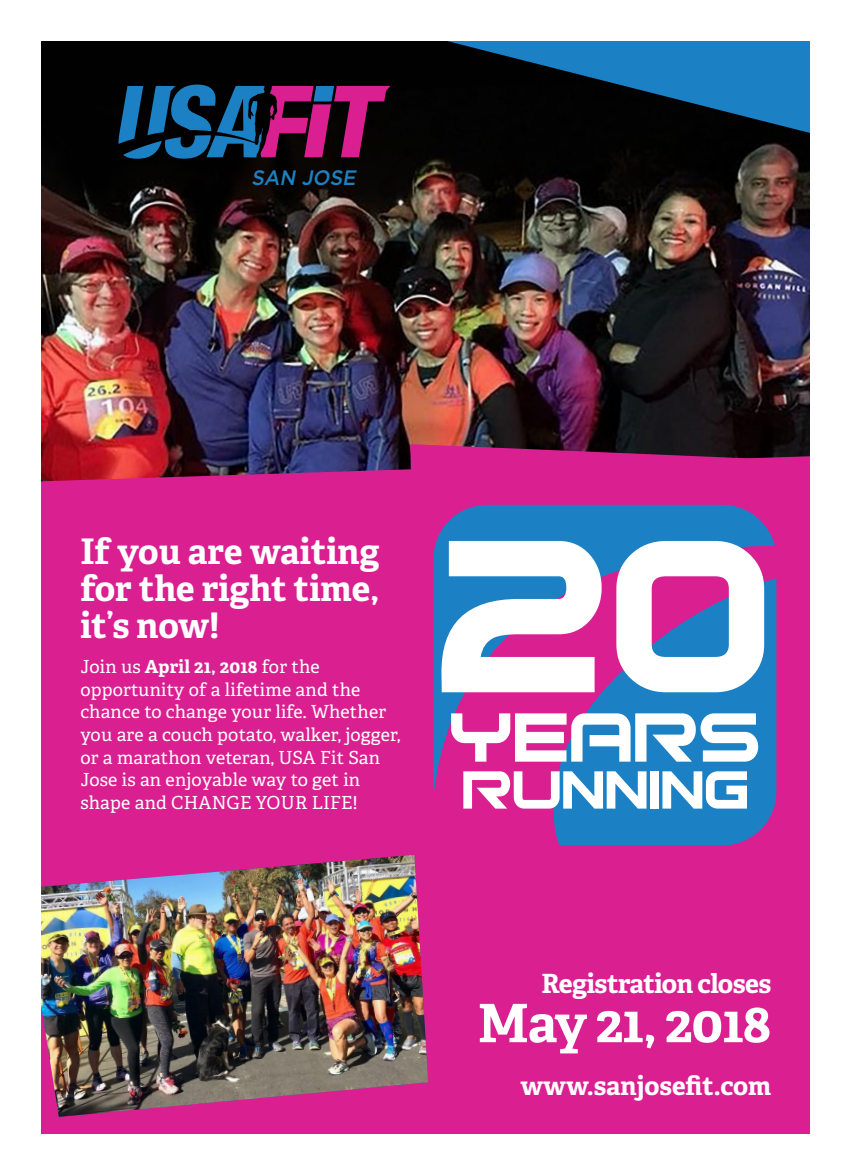
<style>
.page{position:relative;width:851px;height:1175px;background:#fff}
.page>*{position:absolute;margin:0;border:0;box-sizing:border-box;transform-origin:0 0}
.t1{font:700 52.88px "Adelle PE";letter-spacing:-.02em;color:#fff}
.t2{font:700 35.32px/37.1px "Adelle PE";color:#fff;text-align:justify}
.t3{font:700 26.55px "Adelle PE";letter-spacing:-.025em;color:#fff}
.t4{font:700 25.88px "Adelle PE";color:#fff}
.t5{font:italic 500 20.93px "Gotham";color:#1b81c4;scale:.96 1}
.Body_Text{font:18px/22.5px "Adelle PE";letter-spacing:.01em;color:#fff}
.s1{font-weight:700}
</style>
<div class="page">
<img style="left:41px;top:41px;width:769px;height:415px">
<svg style="left:410px;top:444px;width:400px;height:12px;background:#5e1741"></svg>
<div style="left:41px;top:456px;width:769px;height:678px;background:#da2091"></div>
<img style="left:41px;top:855px;width:387px;height:261px">
<svg style="left:118px;top:85px;width:272px;height:74px;background:#392f5c"></svg>
<svg style="left:433px;top:505px;width:341px;height:40px;background:#2c78bf"></svg>
<svg style="left:433px;top:545px;width:343px;height:300px;background:#665db1"></svg>
<svg style="left:440px;top:541px;width:161px;height:151px"></svg>
<svg style="left:616px;top:541px;width:148px;height:151px"></svg>
<svg style="left:451px;top:713px;width:307px;height:48px"></svg>
<svg style="left:463px;top:771px;width:183px;height:37px"></svg>
<div style="left:650px;top:771px;width:8px;height:37px;background:#fff"></div>
<svg style="left:662px;top:771px;width:85px;height:37px"></svg>
<svg style="left:394px;top:41px;width:416px;height:94px;background:#0c3854"></svg>
<p class="t5" style="left:251px;top:164px;width:115px">SAN JOSE</p>
<p class="t2" style="left:80px;top:531px;width:301px">If you are waiting for the right time, it’s now!</p>
<p class="Body_Text" style="left:80px;top:655px;width:322px">Join us <span class="s1">April 21, 2018</span> for the opportunity of a lifetime and the chance to change your life. Whether you are a couch potato, walker, jogger, or a marathon veteran, USA Fit San<br>Jose is an enjoyable way to get in shape and CHANGE YOUR LIFE!</p>
<p class="t3" style="left:541px;top:964px;width:231px">Registration closes</p>
<p class="t1" style="left:478px;top:985px;width:295px">May 21, 2018</p>
<p class="t4" style="left:520px;top:1067px;width:252px">www.sanjosefit.com</p>
</div>
